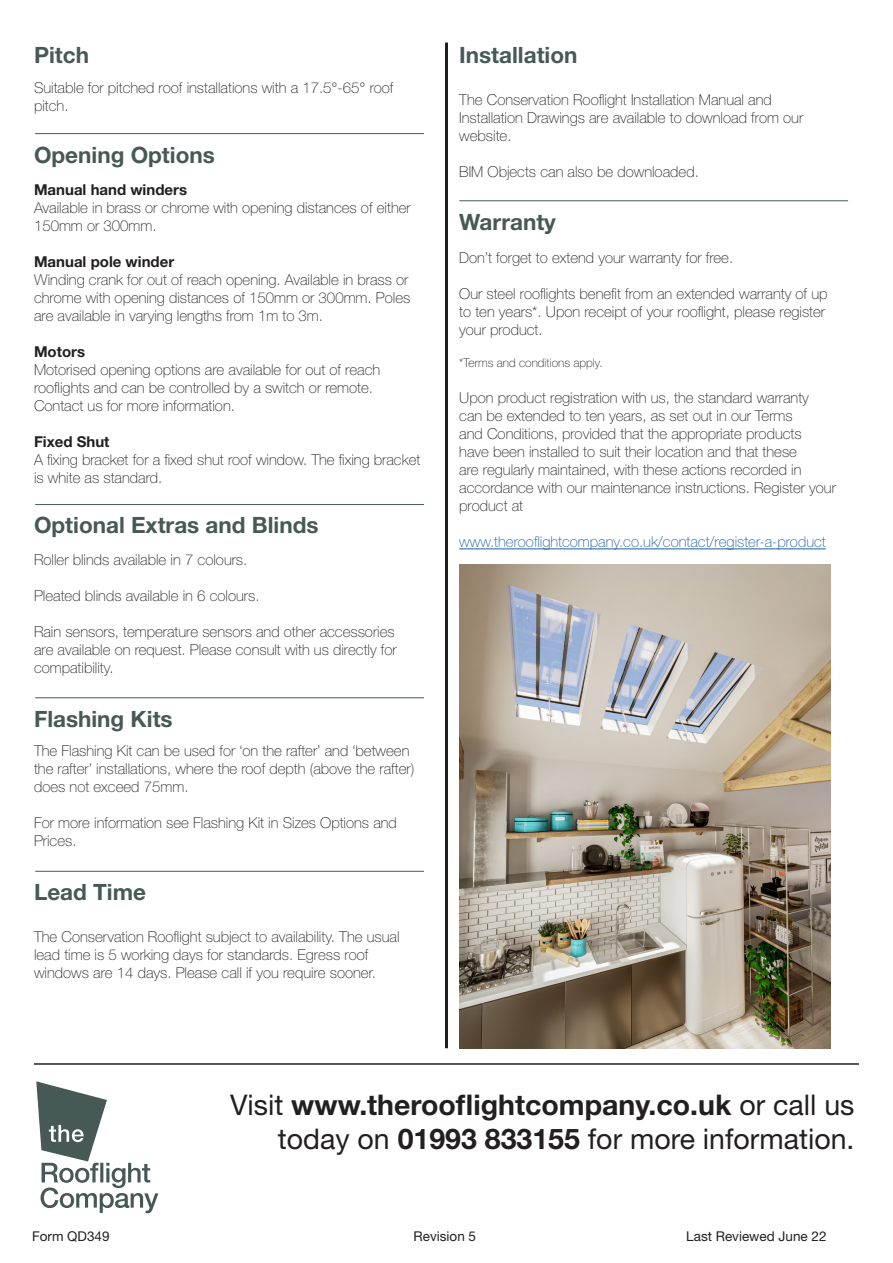
<style>
.page{position:relative;width:893px;height:1263px;background:#fff}
.page>*{position:absolute;margin:0;border:0;box-sizing:border-box;transform-origin:0 0}
.t1{font:700 28.5px/34.2px "Helvetica Neue LT Std";color:#231f20;text-align:right}
.t2{font:700 22.5px "Helvetica Neue LT Std";color:#475957}
.t3{font:100 15px/18px "Helvetica Neue LT Std";color:#231f20}
.t4{font:100 15px "Helvetica Neue LT Std";color:#175d9e}
.t5{font:700 15px "Helvetica Neue LT Std";color:#231f20}
.t6{font:13.5px "Helvetica Neue LT Std";color:#231f20}
.t7{font:100 12px "Helvetica Neue LT Std";color:#231f20}
.s1{font-weight:400}
</style>
<div class="page">
<hr style="left:459px;top:548px;width:367px;height:1px;background:#175d9e">
<hr style="left:445px;top:43px;width:3px;height:1005px;background:#231f20">
<svg style="left:36px;top:1081px;width:122px;height:132px"></svg>
<img style="left:459px;top:564px;width:371px;height:484px">
<hr style="left:34px;top:1063px;width:825px;height:2px;background:#231f20">
<hr style="left:35px;top:133px;width:389px;height:1px;background:#475957">
<hr style="left:459px;top:200px;width:389px;height:1px;background:#475957">
<hr style="left:35px;top:504px;width:389px;height:1px;background:#475957">
<hr style="left:35px;top:697px;width:389px;height:1px;background:#475957">
<hr style="left:35px;top:871px;width:389px;height:1px;background:#475957">
<p class="t2" style="left:34px;top:41px;width:56px">Pitch</p>
<p class="t3" style="left:34px;top:78px;width:361px">Suitable for pitched roof installations with a 17.5°-65° roof pitch.</p>
<p class="t2" style="left:34px;top:141px;width:182px">Opening Options</p>
<p class="t5" style="left:34px;top:180px;width:155px">Manual hand winders</p>
<p class="t3" style="left:34px;top:199px;width:378px">Available in brass or chrome with opening distances of either<br>150mm or 300mm.</p>
<p class="t5" style="left:34px;top:252px;width:142px">Manual pole winder</p>
<p class="t3" style="left:34px;top:271px;width:378px">Winding crank for out of reach opening. Available in brass or chrome with opening distances of 150mm or 300mm. Poles are available in varying lengths from 1m to 3m.</p>
<p class="t5" style="left:34px;top:342px;width:53px">Motors</p>
<p class="t3" style="left:34px;top:361px;width:348px">Motorised opening options are available for out of reach rooflights and can be controlled by a switch or remote.<br>Contact us for more information.</p>
<p class="t5" style="left:34px;top:432px;width:77px">Fixed Shut</p>
<p class="t3" style="left:34px;top:451px;width:388px">A fixing bracket for a fixed shut roof window. The fixing bracket is white as standard.</p>
<p class="t2" style="left:34px;top:511px;width:286px">Optional Extras and Blinds</p>
<p class="t3" style="left:34px;top:550px;width:215px">Roller blinds available in 7 colours.</p>
<p class="t3" style="left:34px;top:586px;width:227px">Pleated blinds available in 6 colours.</p>
<p class="t3" style="left:34px;top:622px;width:364px">Rain sensors, temperature sensors and other accessories are available on request. Please consult with us directly for compatibility.</p>
<p class="t2" style="left:34px;top:705px;width:140px">Flashing Kits</p>
<p class="t3" style="left:34px;top:741px;width:382px">The Flashing Kit can be used for ‘on the rafter’ and ‘between the rafter’ installations, where the roof depth (above the rafter) does not exceed 75mm.</p>
<p class="t3" style="left:34px;top:813px;width:364px">For more information see Flashing Kit in Sizes Options and<br>Prices.</p>
<p class="t2" style="left:34px;top:878px;width:114px">Lead Time</p>
<p class="t3" style="left:34px;top:928px;width:367px">The Conservation Rooflight subject to availability. The usual lead time is 5 working days for standards. Egress roof windows are 14 days. Please call if you require sooner.</p>
<p class="t2" style="left:459px;top:41px;width:120px">Installation</p>
<p class="t3" style="left:459px;top:91px;width:345px">The Conservation Rooflight Installation Manual and<br>Installation Drawings are available to download from our website.</p>
<p class="t3" style="left:459px;top:163px;width:241px">BIM Objects can also be downloaded.</p>
<p class="t2" style="left:459px;top:208px;width:98px">Warranty</p>
<p class="t3" style="left:459px;top:249px;width:275px">Don’t forget to extend your warranty for free.</p>
<p class="t3" style="left:459px;top:285px;width:370px">Our steel rooflights benefit from an extended warranty of up to ten years*. Upon receipt of your rooflight, please register your product.</p>
<p class="t7" style="left:459px;top:356px;width:145px">*Terms and conditions apply.</p>
<p class="t3" style="left:459px;top:389px;width:378px">Upon product registration with us, the standard warranty<br>can be extended to ten years, as set out in our Terms<br>and Conditions, provided that the appropriate products<br>have been installed to suit their location and that these<br>are regularly maintained, with these actions recorded in accordance with our maintenance instructions. Register your product at</p>
<p class="t4" style="left:459px;top:533px;width:368px">www.therooflightcompany.co.uk/contact/register-a-product</p>
<p class="t1" style="left:230px;top:1087px;width:626px"><span class="s1">Visit</span> www.therooflightcompany.co.uk <span class="s1">or call us today on</span> 01993 833155 <span class="s1">for more information.</span></p>
<p class="t6" style="left:32px;top:1228px;width:79px">Form QD349</p>
<p class="t6" style="left:414px;top:1228px;width:64px">Revision 5</p>
<p class="t6" style="left:686px;top:1228px;width:142px">Last Reviewed June 22</p>
</div>
